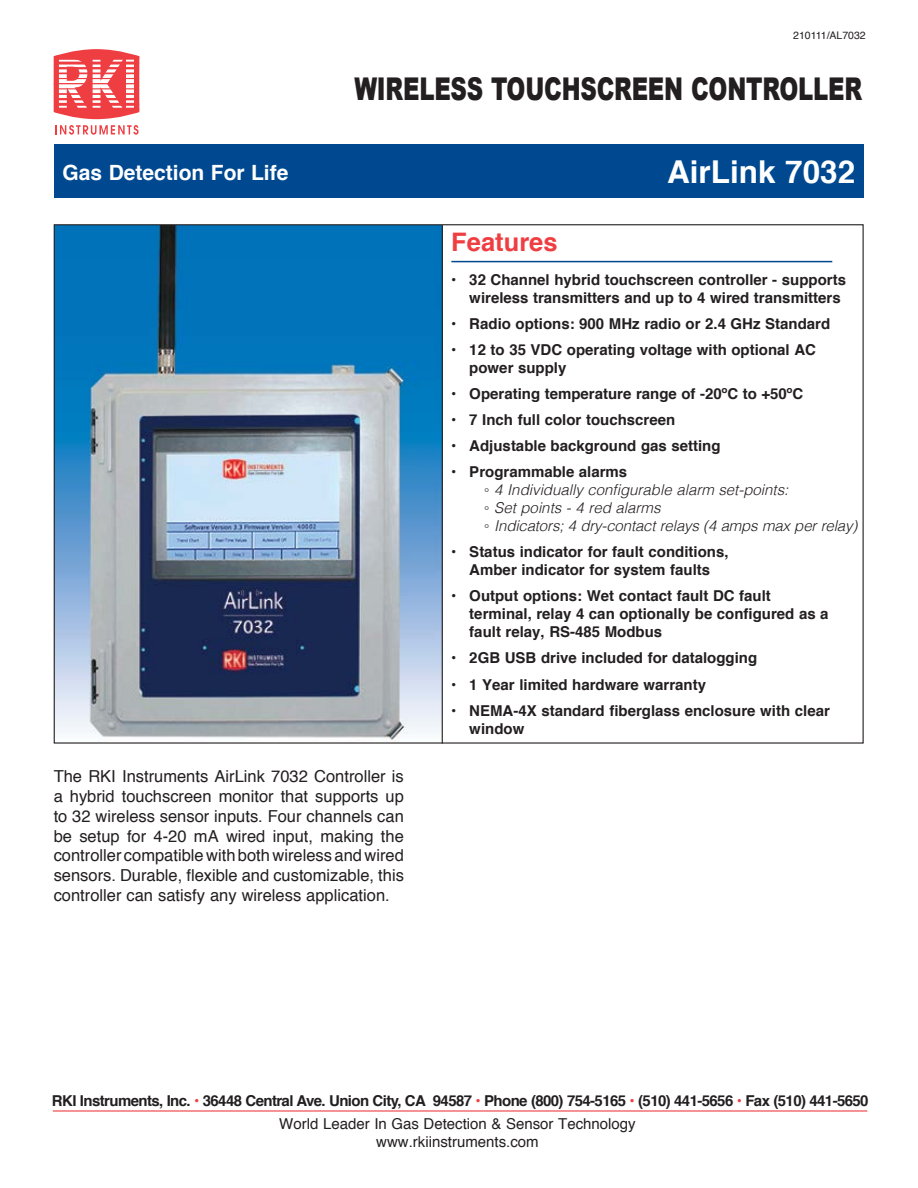
<style>
.page{position:relative;width:918px;height:1188px;background:#fff}
.page>*{position:absolute;margin:0;border:0;box-sizing:border-box;transform-origin:0 0}
.t1{font:700 31.5px "Helvetica";color:#fff}
.t2{font:900 31.35px "Arial";letter-spacing:-.01em;color:#231f20;scale:.73 1}
.t3{font:700 25.5px "Helvetica";color:#ef3e42}
.t4{font:700 21px "Helvetica";color:#fff}
.t5{font:16.5px/20px "Helvetica";color:#231f20;text-align:justify}
.t6{font:700 15px/18px "Helvetica";color:#231f20}
.t7{font:italic 300 15px/18px "Helvetica";color:#231f20}
.t8{font:700 15px "Helvetica";letter-spacing:-.04em;color:#231f20}
.t9{font:15px/18px "Helvetica";color:#231f20;text-align:center}
.t10{font:10.5px "Helvetica";color:#231f20}
.s1{font-weight:700;font-style:normal}
.s2{font-family:"Calibri";font-weight:400;font-style:normal}
.s3{color:#ef3e42}
</style>
<div class="page">
<img style="left:56px;top:226px;width:386px;height:516px">
<div style="left:54px;top:144px;width:810px;height:53px;background:#004990"></div>
<svg style="left:55px;top:125px;width:84px;height:10px"></svg>
<svg style="left:54px;top:49px;width:85px;height:70px"></svg>
<svg style="left:126px;top:60px;width:8px;height:48px"></svg>
<hr style="left:54px;top:56px;width:85px;height:4px;background:#ef3e42">
<hr style="left:54px;top:62px;width:85px;height:3px;background:#ef3e42">
<hr style="left:54px;top:67px;width:85px;height:2px;background:#ef3e42">
<hr style="left:54px;top:72px;width:85px;height:2px;background:#ef3e42">
<hr style="left:54px;top:78px;width:85px;height:1px;background:#ef3e42">
<hr style="left:54px;top:108px;width:85px;height:3px;background:#ef3e42">
<hr style="left:54px;top:103px;width:85px;height:3px;background:#ef3e42">
<hr style="left:54px;top:98px;width:85px;height:2px;background:#ef3e42">
<hr style="left:54px;top:93px;width:85px;height:2px;background:#ef3e42">
<hr style="left:54px;top:88px;width:85px;height:1px;background:#ef3e42">
<hr style="left:54px;top:83px;width:85px;height:1px;background:#ef3e42">
<hr style="left:53px;top:1110px;width:814px;height:2px;background:#ef3e42">
<hr style="left:451px;top:261px;width:381px;height:1px;background:#004990">
<hr style="left:442px;top:225px;width:1px;height:519px;background:#231f20">
<p class="t10" style="left:793px;top:27px;width:74px">210111/AL7032</p>
<h2 class="t2" style="left:354px;top:66px;width:697px">WIRELESS TOUCHSCREEN CONTROLLER</h2>
<h3 class="t4" style="left:63px;top:156px;width:227px">Gas Detection For Life</h3>
<h1 class="t1" style="left:667px;top:147px;width:190px">AirLink 7032</h1>
<p class="t5" style="left:54px;top:767px;width:352px">The RKI Instruments AirLink 7032 Controller is a hybrid touchscreen monitor that supports up to 32 wireless sensor inputs. Four channels can be setup for 4-20 mA wired input, making the controller compatible with both wireless and wired sensors. Durable, flexible and customizable, this controller can satisfy any wireless application.</p>
<h3 class="t3" style="left:451px;top:222px;width:108px">Features</h3>
<p class="t6" style="left:469px;top:270px;width:378px;text-indent:-18px">• 32 Channel hybrid touchscreen controller - supports wireless transmitters and up to 4 wired transmitters</p>
<p class="t6" style="left:451px;top:315px;width:380px">• Radio options: 900 MHz radio or 2.4 GHz Standard</p>
<p class="t6" style="left:469px;top:341px;width:348px;text-indent:-18px">• 12 to 35 VDC operating voltage with optional AC power supply</p>
<p class="t6" style="left:451px;top:385px;width:353px">• Operating temperature range of -20ºC to +50ºC</p>
<p class="t6" style="left:451px;top:411px;width:225px">• 7 Inch full color touchscreen</p>
<p class="t6" style="left:451px;top:437px;width:271px">• Adjustable background gas setting</p>
<p class="t7" style="left:484px;top:462px;width:375px;text-indent:-33px"><span class="s1">• Programmable alarms<br></span><span class="s2">◦</span> 4 Individually configurable alarm set-points:<br><span class="s2">◦</span> Set points - 4 red alarms<br><span class="s2">◦</span> Indicators; 4 dry-contact relays (4 amps max per relay)</p>
<p class="t6" style="left:451px;top:543px;width:279px;text-align:center">• Status indicator for fault conditions,<br>Amber indicator for system faults</p>
<p class="t6" style="left:469px;top:587px;width:361px;text-indent:-18px">• Output options: Wet contact fault DC fault terminal, relay 4 can optionally be configured as a fault relay, RS-485 Modbus</p>
<p class="t6" style="left:451px;top:649px;width:307px">• 2GB USB drive included for datalogging</p>
<p class="t6" style="left:451px;top:675px;width:256px">• 1 Year limited hardware warranty</p>
<p class="t6" style="left:469px;top:702px;width:362px;text-indent:-18px">• NEMA-4X standard fiberglass enclosure with clear window</p>
<p class="t8" style="left:52px;top:1088px;width:818px">RKI Instruments, Inc. <span class="s3">•</span> 36448 Central Ave. Union City, CA 94587 <span class="s3">•</span> Phone (800) 754-5165 <span class="s3">•</span> (510) 441-5656 <span class="s3">•</span> Fax (510) 441-5650</p>
<p class="t9" style="left:279px;top:1115px;width:358px">World Leader In Gas Detection &amp; Sensor Technology www.rkiinstruments.com</p>
</div>
